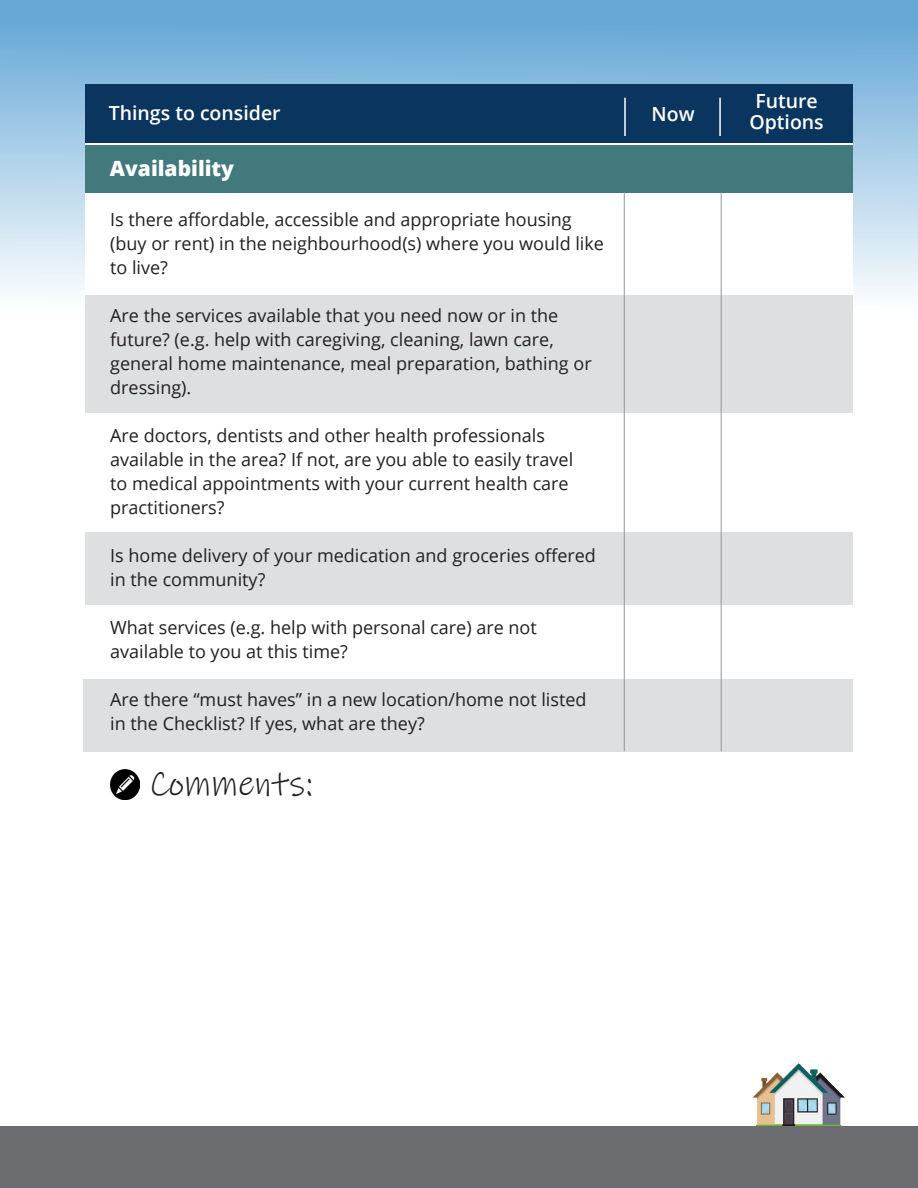
<style>
.page{position:relative;width:918px;height:1188px;background:#fff}
.page>*{position:absolute;margin:0;border:0;box-sizing:border-box;transform-origin:0 0}
.t1{font:36px "Ink Free";color:#231f20}
.t2{font:800 21px "Open Sans";color:#fff}
.t3{font:600 19.5px "Open Sans";color:#fff}
.t4{font:18px/24px "Open Sans";color:#231f20}
</style>
<div class="page">
<div style="left:0;top:0;width:918px;height:385px;background:linear-gradient(to bottom,#62a4d4,#fff)"></div>
<div style="left:85px;top:84px;width:767px;height:59px;background:#0a355e"></div>
<div style="left:85px;top:143px;width:767px;height:856px;background:#fff"></div>
<hr style="left:624px;top:98px;width:2px;height:38px;background:#fff">
<hr style="left:719px;top:98px;width:2px;height:38px;background:#fff">
<div style="left:85px;top:145px;width:767px;height:47px;background:#42797c"></div>
<div style="left:86px;top:295px;width:767px;height:117px;background:#dedfe0"></div>
<div style="left:86px;top:532px;width:767px;height:72px;background:#dedfe0"></div>
<div style="left:84px;top:679px;width:769px;height:72px;background:#dedfe0"></div>
<hr style="left:721px;top:192px;width:1px;height:559px;background:#939598">
<hr style="left:624px;top:192px;width:1px;height:559px;background:#939598">
<img style="left:110px;top:770px;width:30px;height:29px">
<img style="left:744px;top:1063px;width:112px;height:64px">
<div style="left:0;top:1127px;width:918px;height:61px;background:#6c6d70"></div>
<p class="t3" style="left:109px;top:100px;width:173px">Things to consider</p>
<p class="t3" style="left:652px;top:101px;width:45px">Now</p>
<p class="t2" style="left:110px;top:153px;width:126px">Availability</p>
<p class="t4" style="left:110px;top:207px;width:495px">Is there affordable, accessible and appropriate housing (buy or rent) in the neighbourhood(s) where you would like to live?</p>
<p class="t4" style="left:110px;top:303px;width:483px">Are the services available that you need now or in the future? (e.g. help with caregiving, cleaning, lawn care, general home maintenance, meal preparation, bathing or dressing).</p>
<p class="t4" style="left:110px;top:423px;width:465px">Are doctors, dentists and other health professionals available in the area? If not, are you able to easily travel to medical appointments with your current health care practitioners?</p>
<p class="t4" style="left:110px;top:543px;width:487px">Is home delivery of your medication and groceries offered in the community?</p>
<p class="t4" style="left:110px;top:615px;width:428px">What services (e.g. help with personal care) are not available to you at this time?</p>
<p class="t4" style="left:110px;top:687px;width:478px">Are there “must haves” in a new location/home not listed in the Checklist? If yes, what are they?</p>
<p class="t1" style="left:149px;top:763px;width:165px">Comments:</p>
<p class="t3" style="left:755px;top:88px;width:64px">Future</p>
<p class="t3" style="left:749px;top:109px;width:76px">Options</p>
</div>
